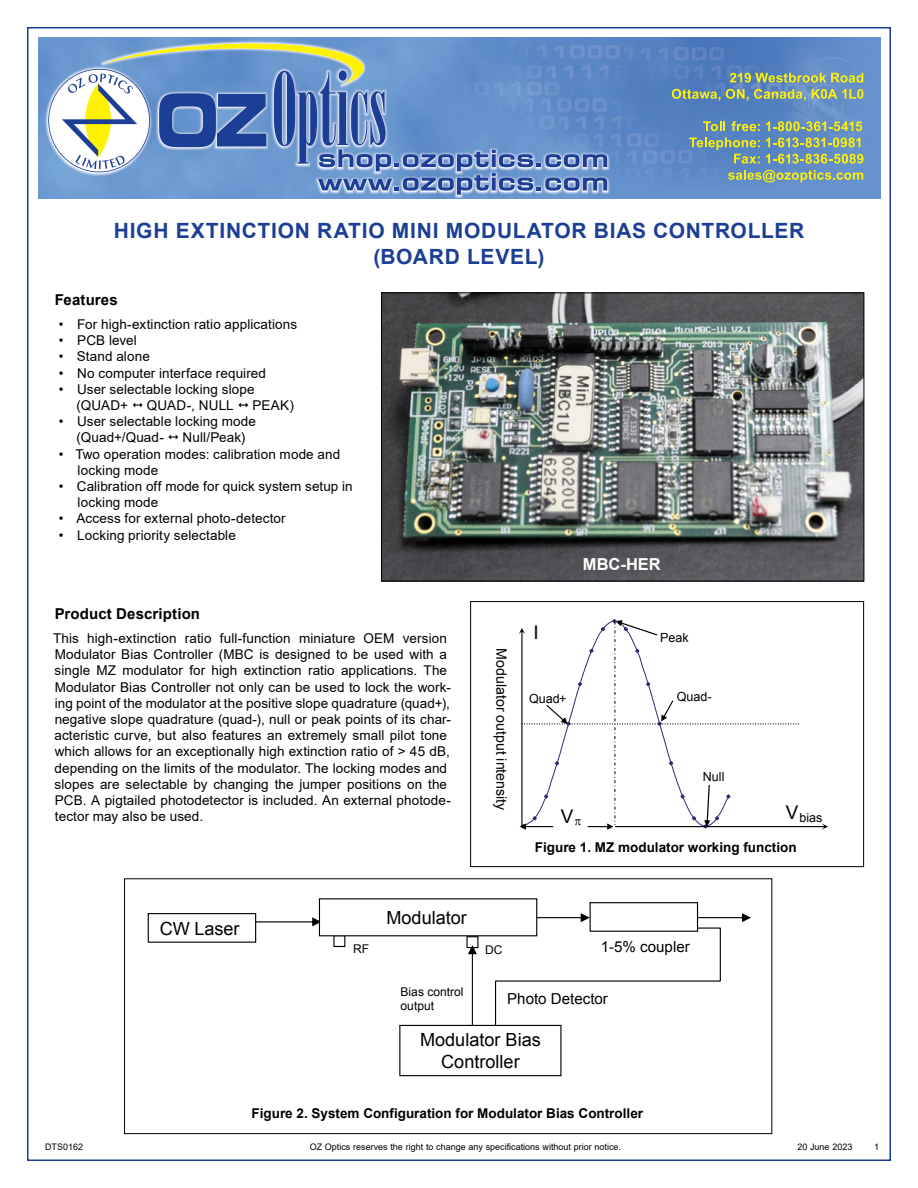
<style>
.page{position:relative;width:918px;height:1188px;background:#fff}
.page>*{position:absolute;margin:0;border:0;box-sizing:border-box;transform-origin:0 0}
.t1{font:700 21px/25.2px "Arial";letter-spacing:.035em;color:#1c3e94;text-align:center}
.t2{font:18.9px "Arial";color:#000}
.t3{font:18.15px/21.8px "Arial";color:#000;text-align:center}
.t4{font:700 16.5px "Arial";color:#fff}
.t5{font:15.15px "Arial";color:#000}
.t6{font:700 15px "Arial";letter-spacing:.01em;color:#000}
.t7{font:14.1px "Arial";color:#000}
.t8{font:13.5px/16.2px "Arial";letter-spacing:.01em;color:#000}
.t9{font:700 13.5px "Arial";color:#000}
.t10{font:12.6px "Arial";color:#000}
.t11{font:12px/14.2px "Arial";color:#000}
.t12{font:9px "Arial";color:#000}
</style>
<div class="page">
<img style="left:43px;top:37px;width:837px;height:161px">
<svg style="left:730px;top:73px;width:133px;height:10px"></svg>
<svg style="left:672px;top:89px;width:48px;height:12px"></svg>
<svg style="left:726px;top:89px;width:80px;height:12px"></svg>
<svg style="left:812px;top:89px;width:51px;height:10px"></svg>
<svg style="left:703px;top:121px;width:22px;height:10px"></svg>
<svg style="left:732px;top:121px;width:28px;height:10px"></svg>
<svg style="left:766px;top:121px;width:96px;height:10px"></svg>
<svg style="left:766px;top:138px;width:94px;height:9px"></svg>
<svg style="left:689px;top:138px;width:71px;height:26px;background:#78999b"></svg>
<svg style="left:766px;top:154px;width:98px;height:10px"></svg>
<svg style="left:728px;top:170px;width:135px;height:12px;background:#95ae87"></svg>
<img style="left:39px;top:37px;width:625px;height:3px">
<img style="left:39px;top:39px;width:4px;height:159px">
<svg style="left:48px;top:40px;width:559px;height:155px;background:#7698c5"></svg>
<div style="left:470px;top:601px;width:394px;height:266px;border:1px solid #000"></div>
<img style="left:383px;top:294px;width:479px;height:285px">
<div style="left:381px;top:292px;width:483px;height:289px;border:1px solid #000"></div>
<div style="left:466px;top:936px;width:12px;height:12px;border:1px solid #000"></div>
<div style="left:333px;top:935px;width:12px;height:12px;border:1px solid #000"></div>
<svg style="left:494px;top:913px;width:227px;height:114px"></svg>
<svg style="left:468px;top:945px;width:9px;height:80px"></svg>
<div style="left:399px;top:1025px;width:162px;height:51px;border:1px solid #000"></div>
<div style="left:485px;top:943px;width:21px;height:15px;background:#fff"></div>
<svg style="left:256px;top:917px;width:63px;height:9px"></svg>
<div style="left:148px;top:913px;width:108px;height:30px;border:1px solid #000"></div>
<div style="left:590px;top:902px;width:108px;height:30px;border:1px solid #000"></div>
<div style="left:320px;top:899px;width:217px;height:37px;background:#fff"></div>
<hr style="left:537px;top:917px;width:45px;height:1px;background:#000">
<svg style="left:742px;top:913px;width:9px;height:9px"></svg>
<hr style="left:697px;top:917px;width:47px;height:1px;background:#000">
<div style="left:124px;top:878px;width:648px;height:256px;border:1px solid #000"></div>
<svg style="left:519px;top:619px;width:309px;height:211px"></svg>
<h1 class="t1" style="left:114px;top:219px;width:692px">HIGH EXTINCTION RATIO MINI MODULATOR BIAS CONTROLLER (BOARD LEVEL)</h1>
<p class="t6" style="left:55px;top:289px;width:65px">Features</p>
<p class="t8" style="left:59px;top:316px;width:240px">• For high-extinction ratio applications</p>
<p class="t8" style="left:59px;top:332px;width:79px">• PCB level</p>
<p class="t8" style="left:59px;top:348px;width:92px">• Stand alone</p>
<p class="t8" style="left:59px;top:365px;width:209px">• No computer interface required</p>
<p class="t8" style="left:77px;top:381px;width:179px;text-indent:-18px">• User selectable locking slope (QUAD+</p>
<p class="t8" style="left:147px;top:397px;width:88px">QUAD-, NULL</p>
<p class="t8" style="left:253px;top:397px;width:43px">PEAK)</p>
<p class="t8" style="left:77px;top:413px;width:181px;text-indent:-18px">• User selectable locking mode (Quad+/Quad-</p>
<p class="t8" style="left:183px;top:429px;width:64px">Null/Peak)</p>
<p class="t8" style="left:78px;top:446px;width:264px;text-indent:-19px">• Two operation modes: calibration mode and locking mode</p>
<p class="t8" style="left:78px;top:478px;width:277px;text-indent:-19px">• Calibration off mode for quick system setup in locking mode</p>
<p class="t8" style="left:59px;top:510px;width:228px">• Access for external photo-detector</p>
<p class="t8" style="left:59px;top:527px;width:179px">• Locking priority selectable</p>
<p class="t6" style="left:55px;top:603px;width:147px">Product Description</p>
<p class="t8" style="left:53px;top:630px;width:399px">This high-extinction ratio full-function miniature OEM version Modulator Bias Controller (MBC is designed to be used with a single MZ modulator for high extinction ratio applications. The Modulator Bias Controller not only can be used to lock the work&shy;ing point of the modulator at the positive slope quadrature (quad+), negative slope quadrature (quad-), null or peak points of its char&shy;acteristic curve, but also features an extremely small pilot tone which allows for an exceptionally high extinction ratio of &gt; 45 dB, depending on the limits of the modulator. The locking modes and slopes are selectable by changing the jumper positions on the PCB. A pigtailed photodetector is included. An external photode&shy;tector may also be used.</p>
<h3 class="t3" style="left:160px;top:918px;width:81px">CW Laser</h3>
<h3 class="t3" style="left:386px;top:907px;width:82px">Modulator</h3>
<p class="t7" style="left:511px;top:648px;width:163px;rotate:90deg">Modulator output intensity</p>
<p class="t4" style="left:583px;top:553px;width:79px">MBC-HER</p>
<h2 class="t2" style="left:534px;top:620px;width:7px">I</h2>
<p class="t10" style="left:529px;top:691px;width:39px">Quad+</p>
<p class="t10" style="left:660px;top:629px;width:30px">Peak</p>
<p class="t10" style="left:677px;top:688px;width:36px">Quad-</p>
<h2 class="t2" style="left:561px;top:804px;width:14px">V</h2>
<p class="t10" style="left:703px;top:769px;width:23px">Null</p>
<p class="t10" style="left:786px;top:809px;width:38px"><sup>V</sup>bias</p>
<p class="t9" style="left:535px;top:838px;width:263px">Figure 1. MZ modulator working function</p>
<p class="t5" style="left:601px;top:937px;width:90px">1-5% coupler</p>
<p class="t5" style="left:507px;top:989px;width:102px">Photo Detector</p>
<p class="t11" style="left:353px;top:942px;width:18px">RF</p>
<p class="t11" style="left:485px;top:943px;width:19px">DC</p>
<p class="t11" style="left:401px;top:985px;width:64px">Bias control output</p>
<h3 class="t3" style="left:420px;top:1029px;width:122px">Modulator Bias<br>Controller</h3>
<p class="t9" style="left:252px;top:1103px;width:393px">Figure 2. System Configuration for Modulator Bias Controller</p>
<p class="t12" style="left:45px;top:1141px;width:40px">DTS0162</p>
<p class="t12" style="left:310px;top:1141px;width:313px">OZ Optics reserves the right to change any specifications without prior notice.</p>
<p class="t12" style="left:797px;top:1141px;width:57px">20 June 2023</p>
<p class="t12" style="left:874px;top:1141px;width:7px">1</p>
</div>
